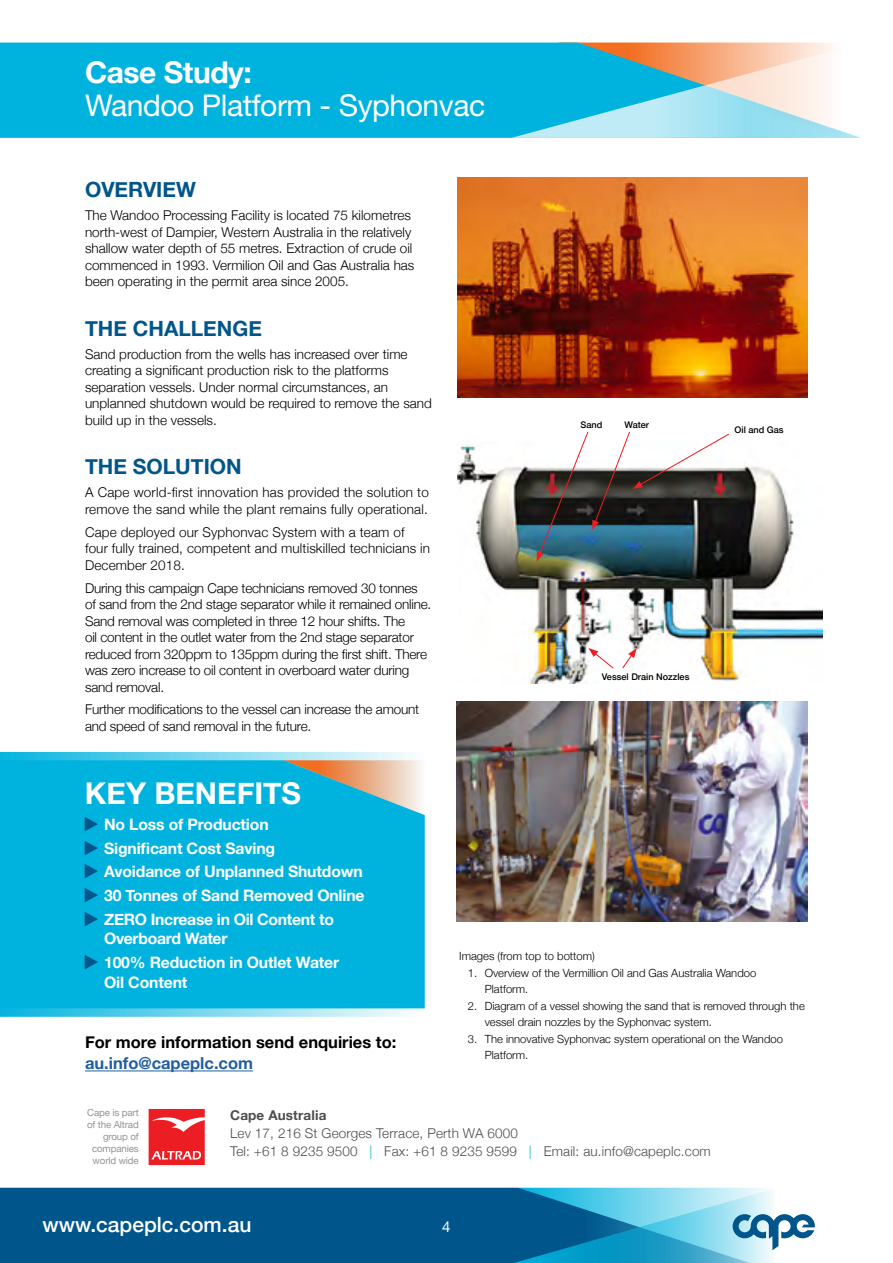
<style>
.page{position:relative;width:893px;height:1263px;background:#fff}
.page>*{position:absolute;margin:0;border:0;box-sizing:border-box;transform-origin:0 0}
.t1{font:30px "Helvetica Neue";letter-spacing:-.015em;color:#fff}
.t2{font:700 30px "Helvetica Neue";color:#fff}
.t3{font:700 21px "Helvetica Neue";color:#00568b}
.t4{font:500 21px "Helvetica Neue";color:#fff}
.t5{font:700 16.5px "Helvetica Neue";color:#000}
.t6{font:700 16.5px "Helvetica Neue";color:#215e9e}
.t7{font:700 15.75px/23.7px "Helvetica Neue";letter-spacing:-.01em;color:#fff}
.t8{font:15px "Helvetica Neue";color:#fff}
.t9{font:300 13.5px/16.5px "Helvetica Neue";color:#000}
.t10{font:300 13.5px/18px "Helvetica Neue";letter-spacing:.01em;color:#4d4d4f}
.t11{font:700 13.5px "Helvetica Neue";letter-spacing:.01em;color:#4d4d4f}
.t12{font:300 11.25px/16.5px "Helvetica Neue";color:#000}
.t13{font:9.75px/12px "Helvetica Neue";letter-spacing:-.015em;color:#939598;text-align:right}
.t14{font:500 9.15px "Helvetica Neue";color:#000}
.s1{color:#00b3df}
</style>
<div class="page">
<div style="left:0;top:43px;width:512px;height:95px;background:#00b3df"></div>
<svg style="left:512px;top:43px;width:349px;height:95px;background:#94cdd5"></svg>
<svg style="left:148px;top:1109px;width:57px;height:57px;background:#ef4348"></svg>
<img style="left:457px;top:177px;width:351px;height:220px">
<img style="left:457px;top:701px;width:350px;height:221px">
<div style="left:0;top:1188px;width:464px;height:75px;background:#00568b"></div>
<svg style="left:464px;top:1188px;width:351px;height:75px;background:#50a3c5"></svg>
<img style="left:457px;top:444px;width:366px;height:240px">
<svg style="left:621px;top:648px;width:16px;height:21px"></svg>
<svg style="left:537px;top:431px;width:193px;height:131px"></svg>
<svg style="left:588px;top:648px;width:27px;height:21px"></svg>
<svg style="left:0;top:752px;width:425px;height:265px;background:#7ed8ee"></svg>
<div style="left:0;top:760px;width:425px;height:248px;background:#00b3df"></div>
<svg style="left:284px;top:760px;width:141px;height:55px;background:#78b7bd"></svg>
<hr style="left:85px;top:1070px;width:168px;height:1px;background:#215e9e">
<svg style="left:85px;top:817px;width:13px;height:14px"></svg>
<svg style="left:85px;top:840px;width:13px;height:15px"></svg>
<svg style="left:85px;top:864px;width:13px;height:15px"></svg>
<svg style="left:85px;top:888px;width:13px;height:14px"></svg>
<svg style="left:85px;top:912px;width:13px;height:14px"></svg>
<svg style="left:85px;top:955px;width:13px;height:14px"></svg>
<h1 class="t2" style="left:85px;top:49px;width:168px">Case Study:</h1>
<h1 class="t1" style="left:85px;top:87px;width:402px">Wandoo Platform - Syphonvac</h1>
<h2 class="t3" style="left:85px;top:173px;width:112px">OVERVIEW</h2>
<p class="t9" style="left:85px;top:206px;width:331px">The Wandoo Processing Facility is located 75 kilometres north-west of Dampier, Western Australia in the relatively shallow water depth of 55 metres. Extraction of crude oil commenced in 1993. Vermilion Oil and Gas Australia has been operating in the permit area since 2005.</p>
<h2 class="t3" style="left:85px;top:312px;width:178px">THE CHALLENGE</h2>
<p class="t9" style="left:85px;top:345px;width:348px">Sand production from the wells has increased over time creating a significant production risk to the platforms separation vessels. Under normal circumstances, an unplanned shutdown would be required to remove the sand build up in the vessels.</p>
<h2 class="t3" style="left:85px;top:450px;width:158px">THE SOLUTION</h2>
<p class="t9" style="left:85px;top:483px;width:345px">A Cape world-first innovation has provided the solution to remove the sand while the plant remains fully operational.</p>
<p class="t9" style="left:85px;top:523px;width:347px">Cape deployed our Syphonvac System with a team of four fully trained, competent and multiskilled technicians in<br>December 2018.</p>
<p class="t9" style="left:85px;top:578px;width:348px">During this campaign Cape technicians removed 30 tonnes of sand from the 2nd stage separator while it remained online.<br>Sand removal was completed in three 12 hour shifts. The<br>oil content in the outlet water from the 2nd stage separator reduced from 320ppm to 135ppm during the first shift. There was zero increase to oil content in overboard water during sand removal.</p>
<p class="t9" style="left:85px;top:700px;width:336px">Further modifications to the vessel can increase the amount and speed of sand removal in the future.</p>
<p class="t14" style="left:580px;top:417px;width:23px">Sand</p>
<p class="t14" style="left:624px;top:417px;width:26px">Water</p>
<p class="t14" style="left:734px;top:423px;width:51px">Oil and Gas</p>
<p class="t14" style="left:602px;top:669px;width:89px">Vessel Drain Nozzles</p>
<h1 class="t2" style="left:85px;top:770px;width:218px">KEY BENEFITS</h1>
<p class="t7" style="left:104px;top:813px;width:262px">No Loss of Production<br>Significant Cost Saving<br>Avoidance of Unplanned Shutdown<br>30 Tonnes of Sand Removed Online<br>ZERO Increase in Oil Content to</p>
<p class="t7" style="left:104px;top:927px;width:237px">Overboard Water<br>100% Reduction in Outlet Water</p>
<p class="t7" style="left:104px;top:971px;width:85px">Oil Content</p>
<p class="t5" style="left:85px;top:1029px;width:313px">For more information send enquiries to:</p>
<p class="t6" style="left:85px;top:1050px;width:170px">au.info@capeplc.com</p>
<p class="t12" style="left:459px;top:947px;width:137px">Images (from top to bottom)</p>
<p class="t12" style="left:485px;top:963px;width:273px;text-indent:-17px">1. Overview of the Vermillion Oil and Gas Australia Wandoo<br>Platform.</p>
<p class="t12" style="left:485px;top:996px;width:322px;text-indent:-17px">2. Diagram of a vessel showing the sand that is removed through the vessel drain nozzles by the Syphonvac system.</p>
<p class="t12" style="left:485px;top:1029px;width:300px;text-indent:-17px">3. The innovative Syphonvac system operational on the Wandoo<br>Platform.</p>
<p class="t13" style="left:87px;top:1107px;width:53px">Cape is part of the Altrad group of companies world wide</p>
<p class="t11" style="left:230px;top:1104px;width:98px">Cape Australia</p>
<p class="t10" style="left:230px;top:1123px;width:482px">Lev 17, 216 St Georges Terrace, Perth WA 6000<br>Tel: +61 8 9235 9500 <span class="s1">|</span> Fax: +61 8 9235 9599 <span class="s1">|</span> Email: au.info@capeplc.com</p>
<h2 class="t4" style="left:43px;top:1208px;width:210px">www.capeplc.com.au</h2>
<p class="t8" style="left:442px;top:1217px;width:10px">4</p>
</div>
